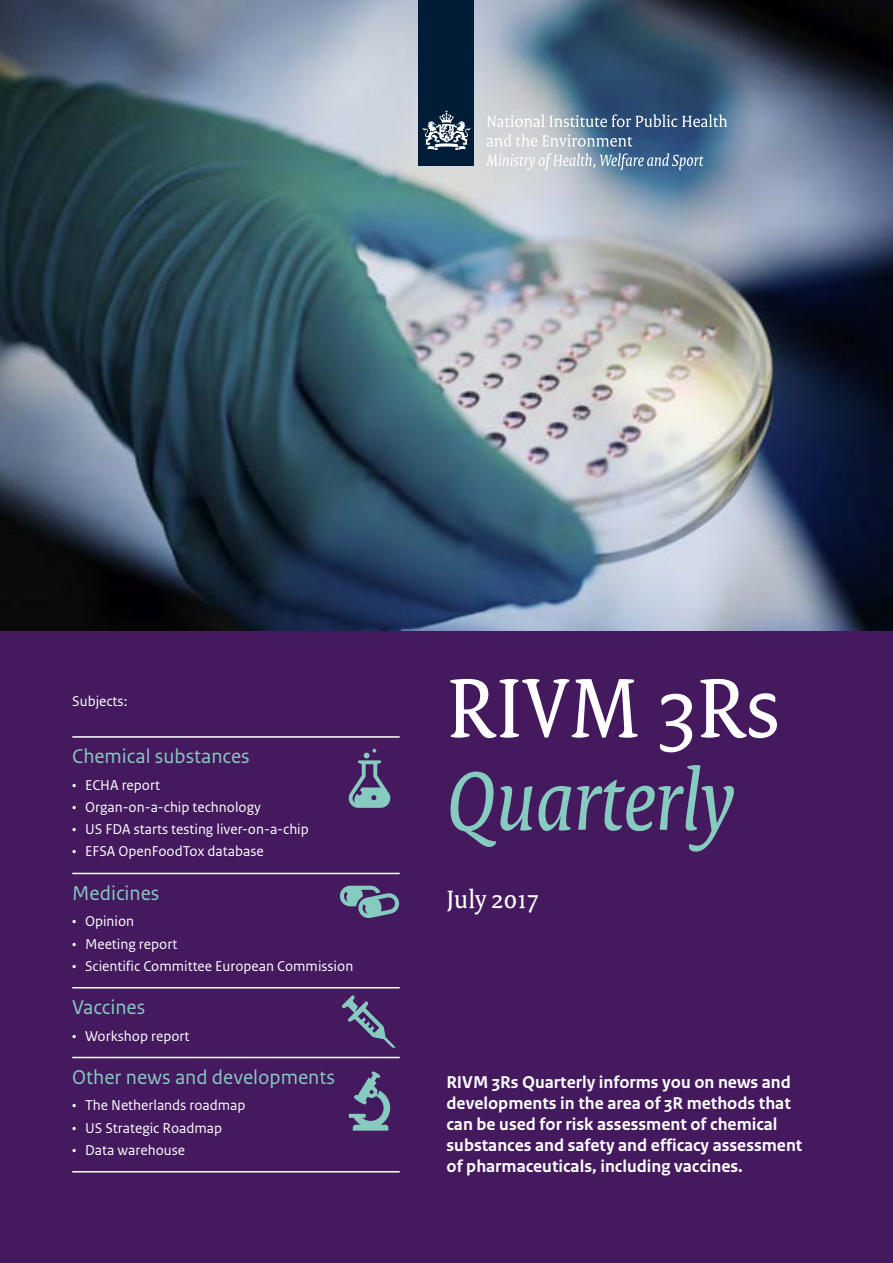
<style>
.page{position:relative;width:893px;height:1263px;background:#fff}
.page>*{position:absolute;margin:0;border:0;box-sizing:border-box;transform-origin:0 0}
.H1_00_RIVM_Titel-2_D{font:italic 90px/93px "Rijksoverheid Serif";color:#87cac0}
.H2_01_RIVM_Subtitel{font:27px "Rijksoverheid Serif";color:#fff}
.H3_04_RO_inhoudsopga{font:21px "Rijksoverheid Sans Text";color:#87cac0}
.P_09_RIVM_Inleiding{font:700 18px/21px "Rijksoverheid Sans Text";color:#fff}
.H3_04_RO_inhoudsopga-2{font:15px "Rijksoverheid Sans Text";color:#fff}
.A_Inhoudsopgave_sche{font:15px "Rijksoverheid Sans Text";color:#fff}
.s1{font-style:normal;color:#fff}
</style>
<div class="page">
<img style="left:0;top:0;width:893px;height:631px">
<div style="left:419px;top:0;width:55px;height:166px;background:#001c37"></div>
<svg style="left:423px;top:110px;width:47px;height:40px"></svg>
<svg style="left:487px;top:114px;width:240px;height:13px"></svg>
<svg style="left:487px;top:134px;width:145px;height:13px"></svg>
<svg style="left:486px;top:153px;width:217px;height:17px"></svg>
<div style="left:0;top:631px;width:893px;height:632px;background:#44195e"></div>
<hr style="left:72px;top:736px;width:328px;height:2px;background:#fff">
<hr style="left:72px;top:873px;width:328px;height:1px;background:#fff">
<hr style="left:72px;top:987px;width:328px;height:1px;background:#fff">
<hr style="left:72px;top:1057px;width:328px;height:1px;background:#fff">
<hr style="left:72px;top:1171px;width:328px;height:1px;background:#fff">
<svg style="left:348px;top:749px;width:43px;height:59px"></svg>
<svg style="left:340px;top:886px;width:60px;height:32px"></svg>
<svg style="left:342px;top:995px;width:54px;height:53px"></svg>
<svg style="left:349px;top:1071px;width:41px;height:60px"></svg>
<p class="A_Inhoudsopgave_sche" style="left:72px;top:693px;width:57px">Subjects:</p>
<h3 class="H3_04_RO_inhoudsopga" style="left:72px;top:744px;width:179px">Chemical substances</h3>
<p class="H3_04_RO_inhoudsopga-2" style="left:72px;top:776px;width:6px">•</p>
<p class="H3_04_RO_inhoudsopga-2" style="left:85px;top:776px;width:76px">ECHA report</p>
<p class="H3_04_RO_inhoudsopga-2" style="left:72px;top:798px;width:190px">• Organ-on-a-chip technology</p>
<p class="H3_04_RO_inhoudsopga-2" style="left:72px;top:821px;width:238px">• US FDA starts testing liver-on-a-chip</p>
<p class="H3_04_RO_inhoudsopga-2" style="left:72px;top:843px;width:193px">• EFSA OpenFoodTox database</p>
<h3 class="H3_04_RO_inhoudsopga" style="left:72px;top:881px;width:89px">Medicines</h3>
<p class="H3_04_RO_inhoudsopga-2" style="left:72px;top:913px;width:63px">• Opinion</p>
<p class="H3_04_RO_inhoudsopga-2" style="left:72px;top:935px;width:107px">• Meeting report</p>
<p class="H3_04_RO_inhoudsopga-2" style="left:72px;top:957px;width:282px">• Scientific Committee European Commission</p>
<h3 class="H3_04_RO_inhoudsopga" style="left:72px;top:995px;width:74px">Vaccines</h3>
<h3 class="H3_04_RO_inhoudsopga-2" style="left:72px;top:1027px;width:119px">• Workshop report</h3>
<h3 class="H3_04_RO_inhoudsopga" style="left:72px;top:1065px;width:264px">Other news and developments</h3>
<p class="H3_04_RO_inhoudsopga-2" style="left:72px;top:1097px;width:175px">• The Netherlands roadmap</p>
<p class="H3_04_RO_inhoudsopga-2" style="left:72px;top:1119px;width:151px">• US Strategic Roadmap</p>
<p class="H3_04_RO_inhoudsopga-2" style="left:72px;top:1141px;width:114px">• Data warehouse</p>
<h1 class="H1_00_RIVM_Titel-2_D" style="left:446px;top:660px;width:334px"><span class="s1">RIVM 3Rs<br></span>Quarterly</h1>
<h2 class="H2_01_RIVM_Subtitel" style="left:446px;top:883px;width:94px">July 2017</h2>
<p class="P_09_RIVM_Inleiding" style="left:446px;top:1072px;width:357px">RIVM 3Rs Quarterly informs you on news and developments in the area of 3R methods that can be used for risk assessment of chemical substances and safety and efficacy assessment of pharmaceuticals, including vaccines.</p>
</div>
